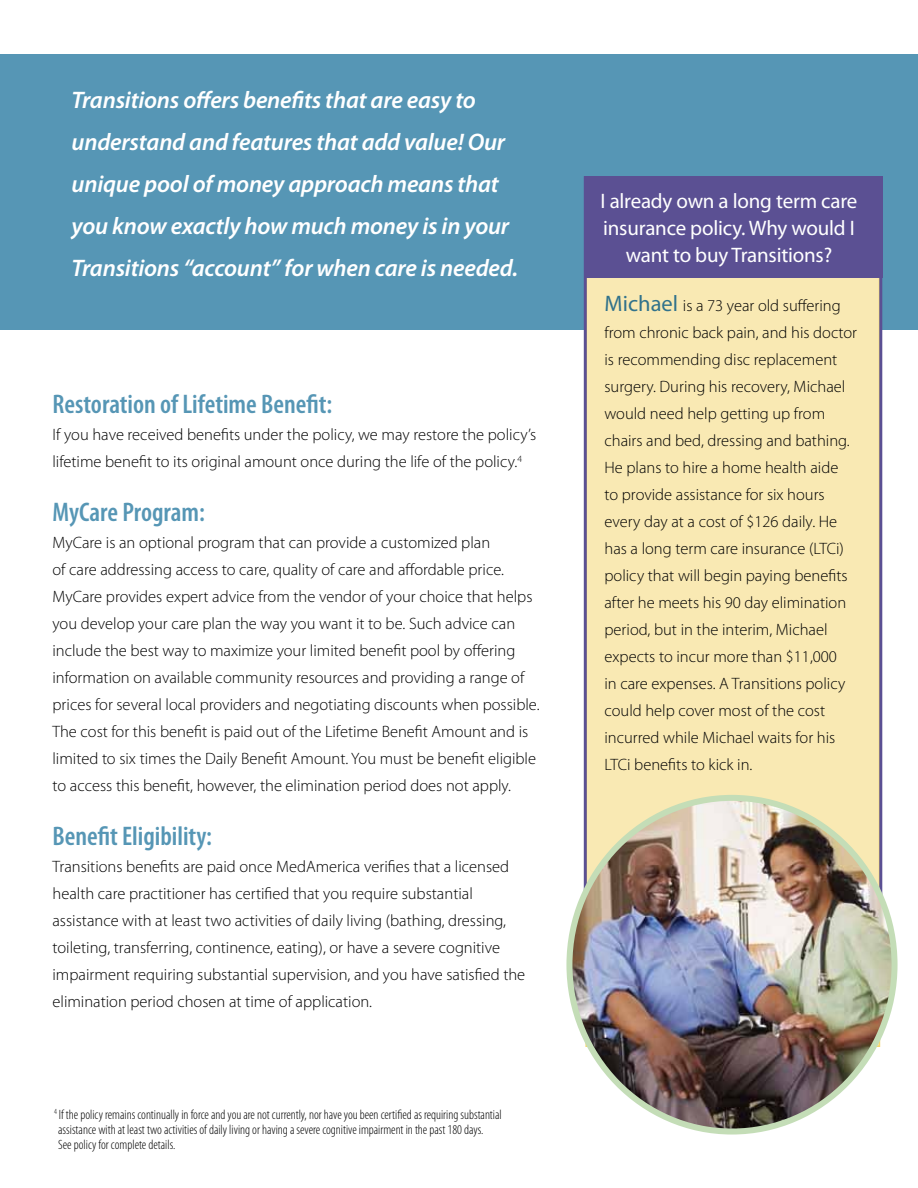
<style>
.page{position:relative;width:918px;height:1188px;background:#fff}
.page>*{position:absolute;margin:0;border:0;box-sizing:border-box;transform-origin:0 0}
.t1{font:600 condensed 27px "Myriad Pro";color:#5696b5}
.t2{font:italic 600 24px/42px "Myriad Pro";letter-spacing:-.01em;color:#fff}
.t3{font:21px/27px "Myriad Pro";letter-spacing:-.01em;color:#fff;text-align:center}
.t4{font:300 16.5px/27px "Myriad Pro";color:#000}
.t5{font:300 condensed 13.5px/15px "Myriad Pro";color:#000}
.s1{font-weight:400;font-size:22.5px;color:#31728b}
</style>
<div class="page">
<div style="left:0;top:54px;width:918px;height:275px;background:#5696b5"></div>
<div style="left:585px;top:177px;width:295px;height:870px;background:#f9e9b3"></div>
<div style="left:584px;top:176px;width:298px;height:102px;background:#5b5093"></div>
<div style="left:584px;top:176px;width:298px;height:771px;border:3px solid #5b5093"></div>
<img style="left:573px;top:798px;width:318px;height:330px">
<h2 class="t2" style="left:72px;top:78px;width:448px">Transitions offers benefits that are easy to understand and features that add value! Our unique pool of money approach means that you know exactly how much money is in your Transitions “account” for when care is needed.</h2>
<h1 class="t1" style="left:52px;top:390px;width:281px">Restoration of Lifetime Benefit:</h1>
<p class="t4" style="left:52px;top:422px;width:485px">If you have received benefits under the policy, we may restore the policy’s lifetime benefit to its original amount once during the life of the policy.<sup>4</sup></p>
<h1 class="t1" style="left:52px;top:498px;width:154px">MyCare Program:</h1>
<p class="t4" style="left:52px;top:530px;width:489px">MyCare is an optional program that can provide a customized plan<br>of care addressing access to care, quality of care and affordable price.<br>MyCare provides expert advice from the vendor of your choice that helps you develop your care plan the way you want it to be. Such advice can include the best way to maximize your limited benefit pool by offering information on available community resources and providing a range of prices for several local providers and negotiating discounts when possible.<br>The cost for this benefit is paid out of the Lifetime Benefit Amount and is limited to six times the Daily Benefit Amount. You must be benefit eligible to access this benefit, however, the elimination period does not apply.</p>
<h1 class="t1" style="left:52px;top:822px;width:161px">Benefit Eligibility:</h1>
<p class="t4" style="left:52px;top:854px;width:474px">Transitions benefits are paid once MedAmerica verifies that a licensed health care practitioner has certified that you require substantial assistance with at least two activities of daily living (bathing, dressing, toileting, transferring, continence, eating), or have a severe cognitive impairment requiring substantial supervision, and you have satisfied the elimination period chosen at time of application.</p>
<p class="t5" style="left:58px;top:1107px;width:445px;text-indent:-4px"><sup>4</sup> If the policy remains continually in force and you are not currently, nor have you been certified as requiring substantial assistance with at least two activities of daily living or having a severe cognitive impairment in the past 180 days.<br>See policy for complete details.</p>
<p class="t3" style="left:601px;top:187px;width:258px">I already own a long term care insurance policy. Why would I want to buy Transitions?</p>
<p class="t4" style="left:604px;top:292px;width:254px"><span class="s1">Michael</span> is a 73 year old suffering from chronic back pain, and his doctor is recommending disc replacement surgery. During his recovery, Michael would need help getting up from chairs and bed, dressing and bathing.<br>He plans to hire a home health aide<br>to provide assistance for six hours every day at a cost of $126 daily. He has a long term care insurance (LTCi) policy that will begin paying benefits after he meets his 90 day elimination period, but in the interim, Michael expects to incur more than $11,000<br>in care expenses. A Transitions policy could help cover most of the cost incurred while Michael waits for his LTCi benefits to kick in.</p>
</div>
